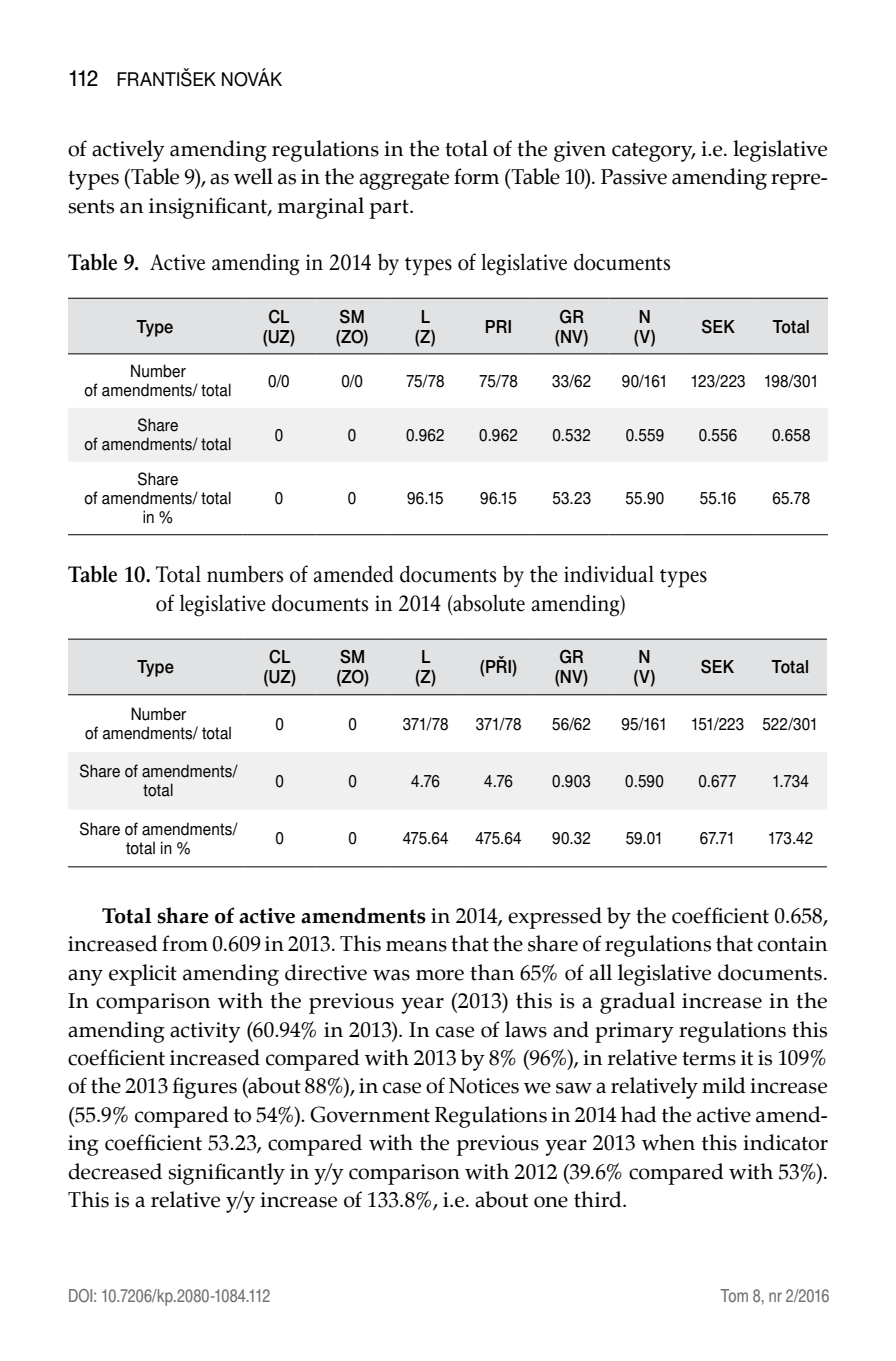
<style>
.page{position:relative;width:896px;height:1361px;background:#fff}
.page>*{position:absolute;margin:0;border:0;box-sizing:border-box;transform-origin:0 0}
.t1{font:22px/28.4px "Classic EFN";letter-spacing:-.005em;color:#000;text-align:center;scale:.9 1}
.t2{font:21.4px/28.4px "Zapf Calligr EU";letter-spacing:.005em;color:#000;text-align:justify}
.t3{font:19px "Switzer EFN";color:#000;scale:.95 1}
.t4{font:18px/20px "Switzer EFN Medium";letter-spacing:.005em;color:#000;scale:.9 1}
.t5{font:18px "Switzer Cnd EFN";color:#707172}
.t6{font:17px/19px "Switzer EFN";letter-spacing:.005em;color:#000;text-align:center;scale:.9 1}
.s1{font-family:"Switzer Cnd EFN";font-size:22px}
.s2{font-weight:700}
</style>
<div class="page">
<div style="left:68px;top:299px;width:760px;height:54px;background:#e1e2e3"></div>
<div style="left:68px;top:408px;width:760px;height:54px;background:#f0f0f1"></div>
<hr style="left:68px;top:298px;width:174px;height:1px;background:#000">
<hr style="left:242px;top:298px;width:74px;height:1px;background:#000">
<hr style="left:316px;top:298px;width:73px;height:1px;background:#000">
<hr style="left:389px;top:298px;width:73px;height:1px;background:#000">
<hr style="left:462px;top:298px;width:73px;height:1px;background:#000">
<hr style="left:535px;top:298px;width:73px;height:1px;background:#000">
<hr style="left:608px;top:298px;width:73px;height:1px;background:#000">
<hr style="left:681px;top:298px;width:74px;height:1px;background:#000">
<hr style="left:755px;top:298px;width:73px;height:1px;background:#000">
<hr style="left:68px;top:353px;width:174px;height:1px;background:#000">
<hr style="left:242px;top:353px;width:74px;height:1px;background:#000">
<hr style="left:316px;top:353px;width:73px;height:1px;background:#000">
<hr style="left:389px;top:353px;width:73px;height:1px;background:#000">
<hr style="left:462px;top:353px;width:73px;height:1px;background:#000">
<hr style="left:535px;top:353px;width:73px;height:1px;background:#000">
<hr style="left:608px;top:353px;width:73px;height:1px;background:#000">
<hr style="left:681px;top:353px;width:74px;height:1px;background:#000">
<hr style="left:755px;top:353px;width:73px;height:1px;background:#000">
<hr style="left:68px;top:534px;width:174px;height:1px;background:#000">
<hr style="left:242px;top:534px;width:74px;height:1px;background:#000">
<hr style="left:316px;top:534px;width:73px;height:1px;background:#000">
<hr style="left:389px;top:534px;width:73px;height:1px;background:#000">
<hr style="left:462px;top:534px;width:73px;height:1px;background:#000">
<hr style="left:535px;top:534px;width:73px;height:1px;background:#000">
<hr style="left:608px;top:534px;width:73px;height:1px;background:#000">
<hr style="left:681px;top:534px;width:74px;height:1px;background:#000">
<hr style="left:755px;top:534px;width:73px;height:1px;background:#000">
<div style="left:68px;top:640px;width:759px;height:54px;background:#e1e2e3"></div>
<div style="left:68px;top:752px;width:759px;height:57px;background:#f0f0f1"></div>
<hr style="left:68px;top:639px;width:175px;height:1px;background:#000">
<hr style="left:243px;top:639px;width:73px;height:1px;background:#000">
<hr style="left:316px;top:639px;width:73px;height:1px;background:#000">
<hr style="left:389px;top:639px;width:73px;height:1px;background:#000">
<hr style="left:462px;top:639px;width:73px;height:1px;background:#000">
<hr style="left:535px;top:639px;width:73px;height:1px;background:#000">
<hr style="left:608px;top:639px;width:73px;height:1px;background:#000">
<hr style="left:681px;top:639px;width:73px;height:1px;background:#000">
<hr style="left:754px;top:639px;width:73px;height:1px;background:#000">
<hr style="left:68px;top:694px;width:175px;height:1px;background:#000">
<hr style="left:243px;top:694px;width:73px;height:1px;background:#000">
<hr style="left:316px;top:694px;width:73px;height:1px;background:#000">
<hr style="left:389px;top:694px;width:73px;height:1px;background:#000">
<hr style="left:462px;top:694px;width:73px;height:1px;background:#000">
<hr style="left:535px;top:694px;width:73px;height:1px;background:#000">
<hr style="left:608px;top:694px;width:73px;height:1px;background:#000">
<hr style="left:681px;top:694px;width:73px;height:1px;background:#000">
<hr style="left:754px;top:694px;width:73px;height:1px;background:#000">
<hr style="left:68px;top:866px;width:175px;height:1px;background:#000">
<hr style="left:243px;top:866px;width:73px;height:1px;background:#000">
<hr style="left:316px;top:866px;width:73px;height:1px;background:#000">
<hr style="left:389px;top:866px;width:73px;height:1px;background:#000">
<hr style="left:462px;top:866px;width:73px;height:1px;background:#000">
<hr style="left:535px;top:866px;width:73px;height:1px;background:#000">
<hr style="left:608px;top:866px;width:73px;height:1px;background:#000">
<hr style="left:681px;top:866px;width:73px;height:1px;background:#000">
<hr style="left:754px;top:866px;width:73px;height:1px;background:#000">
<p class="t3" style="left:68px;top:68px;width:227px"><span class="s1">112</span> František Novák</p>
<p class="t2" style="left:68px;top:135px;width:761px">of actively amending regulations in the total of the given category, i.e. legislative types (Table 9), as well as in the aggregate form (Table 10). Passive amending repre&shy;sents an insignificant, marginal part.</p>
<p class="t1" style="left:68px;top:249px;width:671px"><span class="s2">Table 9.</span> Active amending in 2014 by types of legislative documents</p>
<p class="t4" style="left:137px;top:316px;width:42px">Type</p>
<p class="t4" style="left:263px;top:306px;width:38px;text-align:center">CL (UZ)</p>
<p class="t4" style="left:336px;top:306px;width:38px">SM (ZO)</p>
<p class="t4" style="left:415px;top:306px;width:25px;text-align:center">L (Z)</p>
<p class="t4" style="left:485px;top:316px;width:32px">PRI</p>
<p class="t4" style="left:555px;top:306px;width:39px">GR (NV)</p>
<p class="t4" style="left:634px;top:306px;width:26px">N (V)</p>
<p class="t4" style="left:701px;top:316px;width:38px">SEK</p>
<p class="t4" style="left:773px;top:316px;width:43px">Total</p>
<p class="t6" style="left:85px;top:362px;width:165px">Number<br>of amendments/ total</p>
<p class="t6" style="left:268px;top:371px;width:25px">0/0</p>
<p class="t6" style="left:341px;top:371px;width:25px">0/0</p>
<p class="t6" style="left:406px;top:371px;width:45px">75/78</p>
<p class="t6" style="left:479px;top:371px;width:45px">75/78</p>
<p class="t6" style="left:552px;top:371px;width:45px">33/62</p>
<p class="t6" style="left:622px;top:371px;width:53px">90/161</p>
<p class="t6" style="left:690px;top:371px;width:144px">123/223 198/301</p>
<p class="t6" style="left:85px;top:416px;width:165px">Share<br>of amendments/ total</p>
<p class="t6" style="left:275px;top:425px;width:11px">0</p>
<p class="t6" style="left:348px;top:425px;width:11px">0</p>
<p class="t6" style="left:406px;top:425px;width:44px">0.962</p>
<p class="t6" style="left:479px;top:425px;width:44px">0.962</p>
<p class="t6" style="left:552px;top:425px;width:44px">0.532</p>
<p class="t6" style="left:626px;top:425px;width:44px">0.559</p>
<p class="t6" style="left:699px;top:425px;width:44px">0.556</p>
<p class="t6" style="left:772px;top:425px;width:44px">0.658</p>
<p class="t6" style="left:85px;top:470px;width:165px">Share<br>of amendments/ total in %</p>
<p class="t6" style="left:275px;top:489px;width:11px">0</p>
<p class="t6" style="left:348px;top:489px;width:11px">0</p>
<p class="t6" style="left:407px;top:489px;width:42px">96.15</p>
<p class="t6" style="left:480px;top:489px;width:42px">96.15</p>
<p class="t6" style="left:552px;top:489px;width:45px">53.23</p>
<p class="t6" style="left:625px;top:489px;width:45px">55.90</p>
<p class="t6" style="left:700px;top:489px;width:42px">55.16</p>
<p class="t6" style="left:772px;top:489px;width:43px">65.78</p>
<p class="t1" style="left:68px;top:561px;width:712px"><span class="s2">Table 10.</span> Total numbers of amended documents by the individual types of legislative documents in 2014 (absolute amending)</p>
<p class="t4" style="left:137px;top:657px;width:42px">Type</p>
<p class="t4" style="left:263px;top:647px;width:38px;text-align:center">CL (UZ)</p>
<p class="t4" style="left:336px;top:647px;width:38px">SM (ZO)</p>
<p class="t4" style="left:415px;top:647px;width:25px;text-align:center">L (Z)</p>
<p class="t4" style="left:480px;top:657px;width:43px">(PŘI)</p>
<p class="t4" style="left:555px;top:647px;width:39px">GR (NV)</p>
<p class="t4" style="left:633px;top:647px;width:26px">N (V)</p>
<p class="t4" style="left:701px;top:657px;width:38px">SEK</p>
<p class="t4" style="left:772px;top:657px;width:43px">Total</p>
<p class="t6" style="left:85px;top:704px;width:165px">Number<br>of amendments/ total</p>
<p class="t6" style="left:275px;top:714px;width:11px">0</p>
<p class="t6" style="left:348px;top:714px;width:11px">0</p>
<p class="t6" style="left:403px;top:714px;width:53px">371/78</p>
<p class="t6" style="left:476px;top:714px;width:53px">371/78</p>
<p class="t6" style="left:552px;top:714px;width:45px">56/62</p>
<p class="t6" style="left:621px;top:714px;width:53px">95/161</p>
<p class="t6" style="left:691px;top:714px;width:143px">151/223 522/301</p>
<p class="t6" style="left:80px;top:762px;width:177px">Share of amendments/ total</p>
<p class="t6" style="left:275px;top:771px;width:11px">0</p>
<p class="t6" style="left:348px;top:771px;width:11px">0</p>
<p class="t6" style="left:411px;top:771px;width:34px">4.76</p>
<p class="t6" style="left:484px;top:771px;width:34px">4.76</p>
<p class="t6" style="left:552px;top:771px;width:44px">0.903</p>
<p class="t6" style="left:625px;top:771px;width:44px">0.590</p>
<p class="t6" style="left:698px;top:771px;width:44px">0.677</p>
<p class="t6" style="left:772px;top:771px;width:43px">1.734</p>
<p class="t6" style="left:80px;top:819px;width:177px">Share of amendments/ total in %</p>
<p class="t6" style="left:275px;top:828px;width:11px">0</p>
<p class="t6" style="left:348px;top:828px;width:11px">0</p>
<p class="t6" style="left:403px;top:828px;width:53px">475.64</p>
<p class="t6" style="left:476px;top:828px;width:53px">475.64</p>
<p class="t6" style="left:552px;top:828px;width:44px">90.32</p>
<p class="t6" style="left:626px;top:828px;width:43px">59.01</p>
<p class="t6" style="left:700px;top:828px;width:41px">67.71</p>
<p class="t6" style="left:767px;top:828px;width:52px">173.42</p>
<p class="t2" style="left:68px;top:902px;width:761px;text-indent:34px"><span class="s2">Total share of active amendments</span> in 2014, expressed by the coefficient 0.658, increased from 0.609 in 2013. This means that the share of regulations that contain any explicit amending directive was more than 65% of all legislative documents.<br>In comparison with the previous year (2013) this is a gradual increase in the amending activity (60.94% in 2013). In case of laws and primary regulations this coefficient increased compared with 2013 by 8% (96%), in relative terms it is 109% of the 2013 figures (about 88%), in case of Notices we saw a relatively mild increase (55.9% compared to 54%). Government Regulations in 2014 had the active amend&shy;ing coefficient 53.23, compared with the previous year 2013 when this indicator decreased significantly in y/y comparison with 2012 (39.6% compared with 53%).<br>This is a relative y/y increase of 133.8%, i.e. about one third.</p>
<p class="t5" style="left:68px;top:1285px;width:204px">DOI: 10.7206/kp.2080-1084.112</p>
<p class="t5" style="left:721px;top:1285px;width:110px">Tom 8, nr 2/2016</p>
</div>
